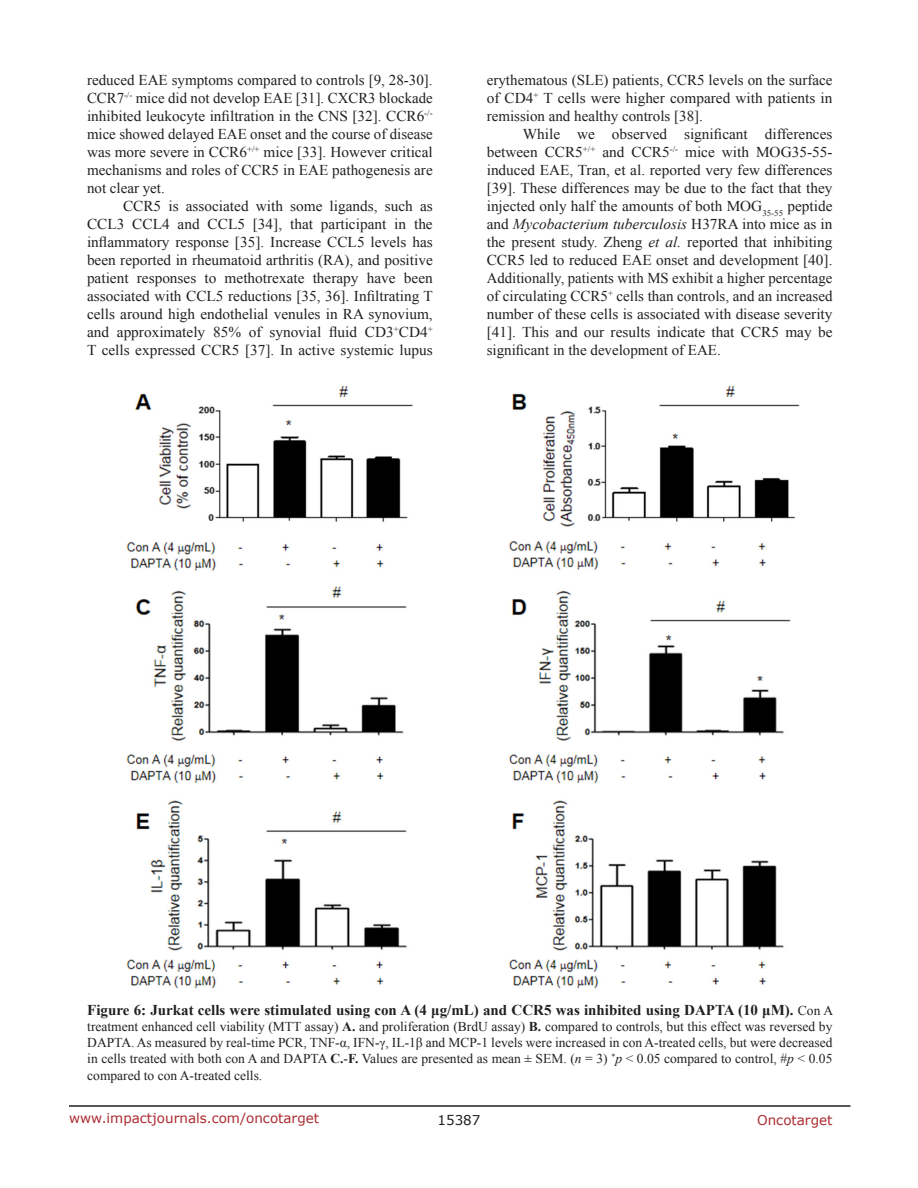
<style>
.page{position:relative;width:918px;height:1188px;background:#fff}
.page>*{position:absolute;margin:0;border:0;box-sizing:border-box;transform-origin:0 0}
.BodyText{font:15px/18px "Times New Roman";color:#221f22;text-align:justify}
.FigureText{font:700 15px "Times New Roman";color:#221f22}
.FigureText-2{font:13.5px/16.2px "Times New Roman";color:#221f22;text-align:justify}
.t1{font:13.5px "Verdana";color:#ac2b31}
.t2{font:13.5px "Verdana";color:#221f22}
.s1{font-style:italic}
.s2{font-weight:400;font-size:13.5px}
.s3{font-weight:700}
</style>
<div class="page">
<hr style="left:69px;top:1105px;width:781px;height:2px;background:#231f20">
<img style="left:126px;top:385px;width:674px;height:604px">
<p class="BodyText" style="left:87px;top:71px;width:347px">reduced EAE symptoms compared to controls [9, 28-30].<br>CCR7<sup>-/-</sup> mice did not develop EAE [31]. CXCR3 blockade inhibited leukocyte infiltration in the CNS [32]. CCR6<sup>-/- </sup>mice showed delayed EAE onset and the course of disease was more severe in CCR6<sup>+/+</sup> mice [33]. However critical mechanisms and roles of CCR5 in EAE pathogenesis are not clear yet.</p>
<p class="BodyText" style="left:87px;top:197px;width:348px;text-indent:36px">CCR5 is associated with some ligands, such as CCL3 CCL4 and CCL5 [34], that participant in the inflammatory response [35]. Increase CCL5 levels has been reported in rheumatoid arthritis (RA), and positive patient responses to methotrexate therapy have been associated with CCL5 reductions [35, 36]. Infiltrating T cells around high endothelial venules in RA synovium, and approximately 85% of synovial fluid CD3<sup>+</sup>CD4<sup>+ </sup>T cells expressed CCR5 [37]. In active systemic lupus</p>
<p class="BodyText" style="left:487px;top:71px;width:347px">erythematous (SLE) patients, CCR5 levels on the surface of CD4<sup>+</sup> T cells were higher compared with patients in remission and healthy controls [38].</p>
<p class="BodyText" style="left:487px;top:125px;width:347px;text-indent:36px">While we observed significant differences between CCR5<sup>+/+</sup> and CCR5<sup>-/-</sup> mice with MOG35-55- induced EAE, Tran, et al. reported very few differences [39]. These differences may be due to the fact that they injected only half the amounts of both MOG<sub>35-55</sub> peptide and <span class="s1">Mycobacterium tuberculosis</span> H37RA into mice as in the present study. Zheng <span class="s1">et al.</span> reported that inhibiting CCR5 led to reduced EAE onset and development [40].<br>Additionally, patients with MS exhibit a higher percentage of circulating CCR5<sup>+</sup> cells than controls, and an increased number of these cells is associated with disease severity [41]. This and our results indicate that CCR5 may be significant in the development of EAE.</p>
<p class="FigureText" style="left:87px;top:999px;width:747px">Figure 6: Jurkat cells were stimulated using con A (4 μg/mL) and CCR5 was inhibited using DAPTA (10 μM). <span class="s2">Con A</span></p>
<p class="FigureText-2" style="left:87px;top:1018px;width:747px">treatment enhanced cell viability (MTT assay) <span class="s3">A.</span> and proliferation (BrdU assay) <span class="s3">B.</span> compared to controls, but this effect was reversed by DAPTA. As measured by real-time PCR, TNF-α, IFN-γ, IL-1β and MCP-1 levels were increased in con A-treated cells, but were decreased in cells treated with both con A and DAPTA <span class="s3">C.</span>-<span class="s3">F.</span> Values are presented as mean ± SEM. (<span class="s1">n</span> = 3) <sup>*</sup><span class="s1">p</span> &lt; 0.05 compared to control, #<span class="s1">p</span> &lt; 0.05 compared to con A-treated cells.</p>
<p class="t1" style="left:69px;top:1109px;width:252px">www.impactjournals.com/oncotarget</p>
<p class="t2" style="left:438px;top:1111px;width:44px">15387</p>
<p class="t1" style="left:757px;top:1111px;width:77px">Oncotarget</p>
</div>
